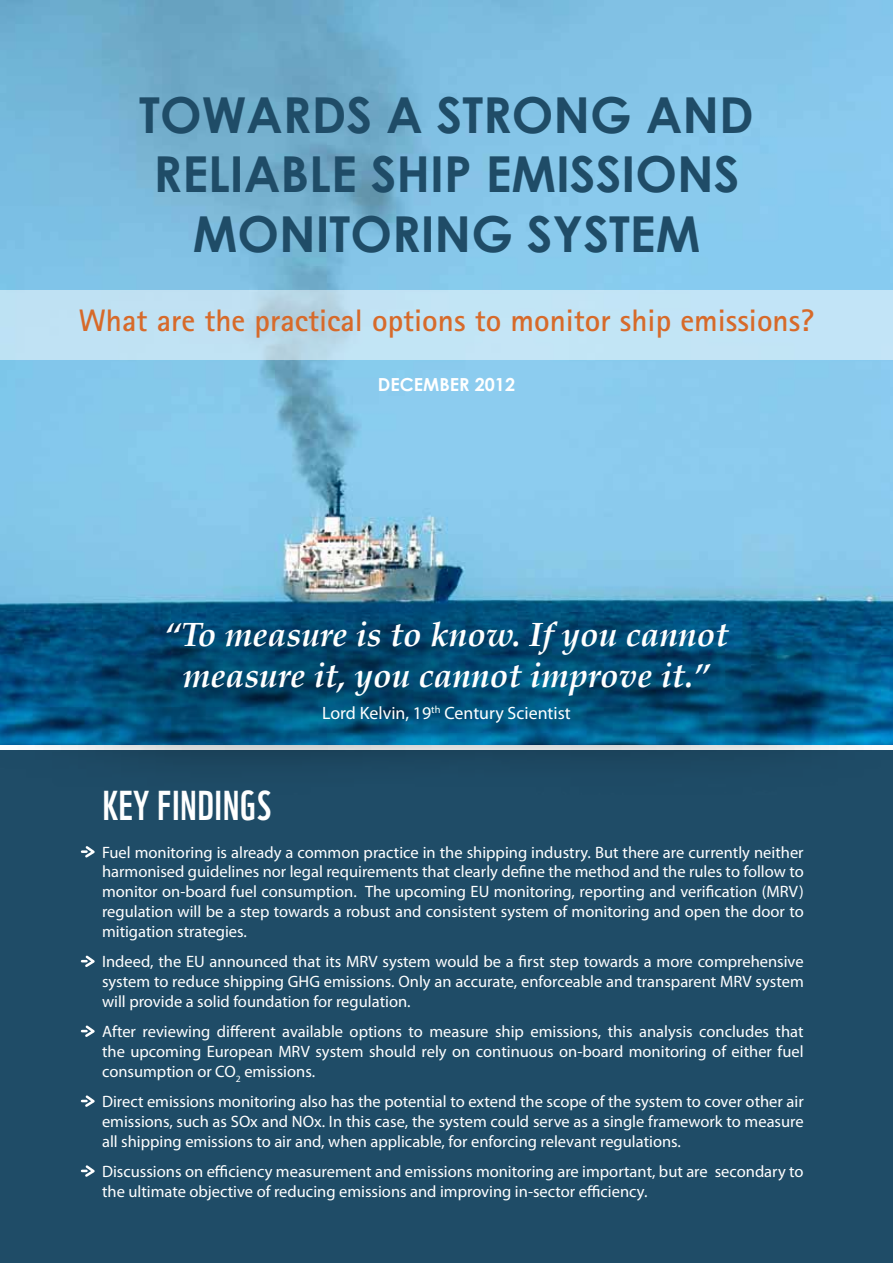
<style>
.page{position:relative;width:893px;height:1263px;background:#fff}
.page>*{position:absolute;margin:0;border:0;box-sizing:border-box;transform-origin:0 0}
.t1{font:700 49.5px/59.6px "Century Gothic";color:#1f4c67;text-align:center}
.t2{font:40.65px "WWF";letter-spacing:.025em;color:#fff}
.t3{font:italic 700 33.6px/40.2px "Palatino";color:#fff;text-align:center}
.t4{font:700 31.05px "Rotis Sans Serif";color:#d76a2a}
.t5{font:700 18px "Century Gothic";color:#fff}
.t6{font:17.85px "Myriad Pro";color:#fff}
.t7{font:16.5px/19.8px "Myriad Pro";color:#fff;text-align:justify}
</style>
<div class="page">
<div style="left:0;top:750px;width:893px;height:513px;background:#1f4c67"></div>
<img style="left:0;top:0;width:893px;height:570px">
<svg style="left:82px;top:846px;width:13px;height:12px"></svg>
<svg style="left:82px;top:955px;width:13px;height:12px"></svg>
<svg style="left:82px;top:1025px;width:13px;height:12px"></svg>
<svg style="left:82px;top:1095px;width:13px;height:12px"></svg>
<svg style="left:82px;top:1165px;width:13px;height:12px"></svg>
<svg style="left:0;top:290px;width:893px;height:69px;background:#c0e1f3"></svg>
<img style="left:0;top:570px;width:893px;height:189px">
<h1 class="t1" style="left:139px;top:84px;width:616px">TOWARDS A STRONG AND<br>RELIABLE SHIP EMISSIONS<br>MONITORING SYSTEM</h1>
<h3 class="t4" style="left:79px;top:301px;width:737px">What are the practical options to monitor ship emissions?</h3>
<p class="t5" style="left:378px;top:373px;width:48px">DECEMBER</p>
<p class="t5" style="left:475px;top:373px;width:42px">2012</p>
<h3 class="t3" style="left:164px;top:618px;width:566px">“To measure is to know. If you cannot measure it, you cannot improve it.”</h3>
<p class="t6" style="left:322px;top:702px;width:250px">Lord Kelvin, 19<sup>th</sup> Century Scientist</p>
<h2 class="t2" style="left:103px;top:774px;width:170px">KEY FINDINGS</h2>
<p class="t7" style="left:102px;top:842px;width:703px">Fuel monitoring is already a common practice in the shipping industry. But there are currently neither harmonised guidelines nor legal requirements that clearly define the method and the rules to follow to monitor on-board fuel consumption. The upcoming EU monitoring, reporting and verification (MRV) regulation will be a step towards a robust and consistent system of monitoring and open the door to mitigation strategies.</p>
<p class="t7" style="left:102px;top:951px;width:703px">Indeed, the EU announced that its MRV system would be a first step towards a more comprehensive system to reduce shipping GHG emissions. Only an accurate, enforceable and transparent MRV system will provide a solid foundation for regulation.</p>
<p class="t7" style="left:102px;top:1021px;width:703px">After reviewing different available options to measure ship emissions, this analysis concludes that the upcoming European MRV system should rely on continuous on-board monitoring of either fuel consumption or CO<sub>2</sub> emissions.</p>
<p class="t7" style="left:102px;top:1091px;width:703px">Direct emissions monitoring also has the potential to extend the scope of the system to cover other air emissions, such as SOx and NOx. In this case, the system could serve as a single framework to measure all shipping emissions to air and, when applicable, for enforcing relevant regulations.</p>
<p class="t7" style="left:102px;top:1161px;width:703px">Discussions on efficiency measurement and emissions monitoring are important, but are secondary to the ultimate objective of reducing emissions and improving in-sector efficiency.</p>
</div>
